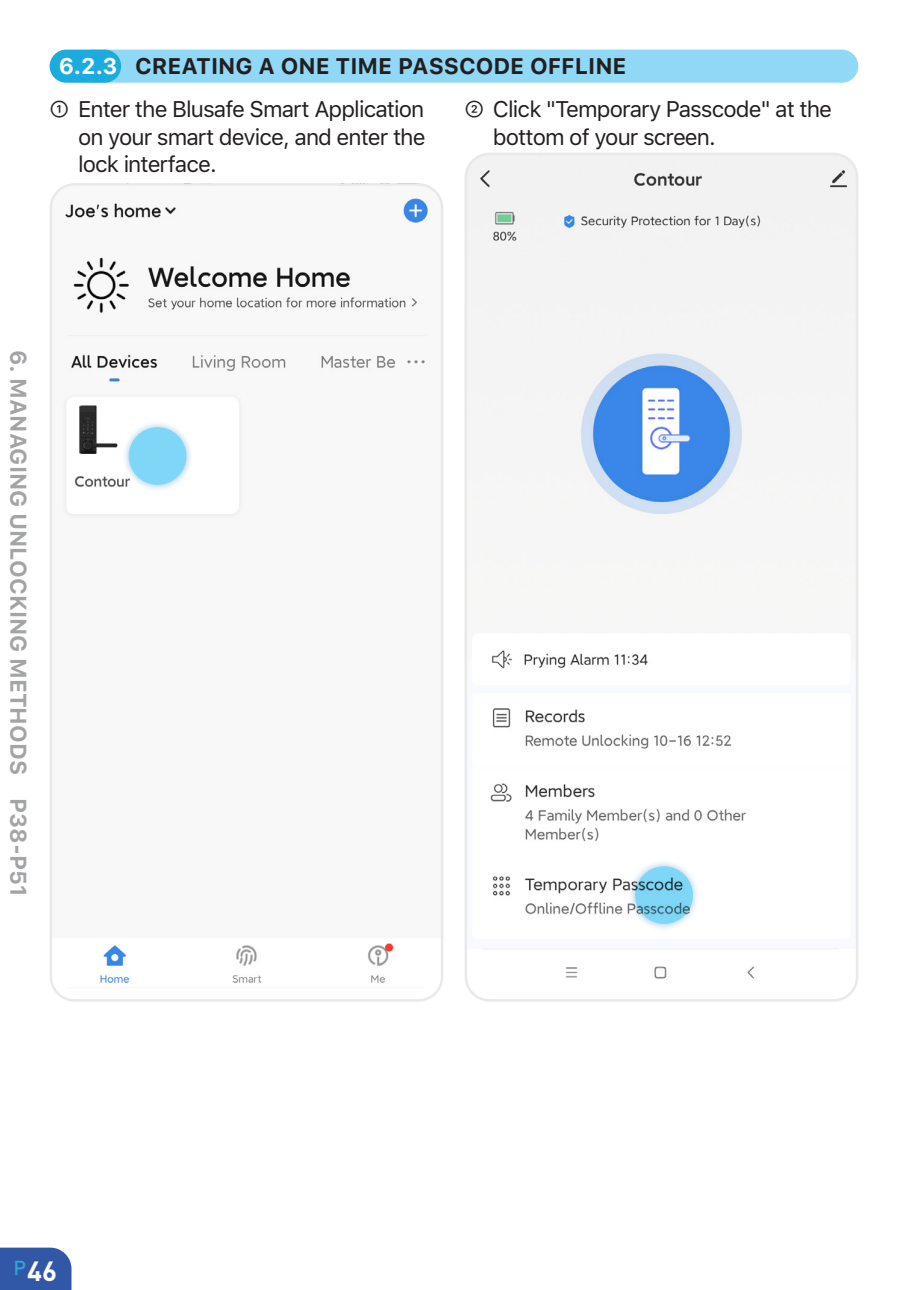
<style>
.page{position:relative;width:908px;height:1290px;background:#fff}
.page>*{position:absolute;margin:0;border:0;box-sizing:border-box;transform-origin:0 0}
.t1{font:700 27.5px "DIN";color:#fff}
.t2{font:22.5px/27.5px "SF Pro Text";letter-spacing:-.04em;color:#231f20;text-align:justify}
.页眉右{font:700 22.5px "SF Pro Text";color:#231f20}
.页眉左{font:700 22.5px "SF Pro Text";color:#a3a4a6}
.s1{color:#fff}
</style>
<div class="page">
<div style="left:0;top:1247px;width:71px;height:43px;background:#3058a7"></div>
<div style="left:76px;top:50px;width:781px;height:33px;background:#91d8f7;border-radius:17px"></div>
<div style="left:50px;top:50px;width:71px;height:33px;background:#1babde;border-radius:17px"></div>
<img style="left:50px;top:186px;width:393px;height:815px">
<div style="left:50px;top:183px;width:393px;height:818px;border:2px solid #e9e9e9;border-radius:24px"></div>
<img style="left:467px;top:153px;width:390px;height:842px">
<div style="left:464px;top:153px;width:393px;height:848px;border:2px solid #e9e9e9;border-radius:24px"></div>
<div style="left:121px;top:420px;width:73px;height:73px;background:#0070bd;opacity:.75"></div>
<div style="left:129px;top:427px;width:57px;height:58px;background:#80d6f7;border-radius:50%"></div>
<div style="left:627px;top:859px;width:73px;height:73px;background:#0070bd;opacity:.75"></div>
<svg style="left:635px;top:866px;width:57px;height:58px;fill:#7fd5f6"></svg>
<p class="页眉右" style="left:59px;top:53px;width:569px"><span class="s1">6.2.3</span> CREATING A ONE TIME PASSCODE OFFLINE</p>
<p class="t2" style="left:78px;top:95px;width:349px;text-indent:-28px">① Enter the Blusafe Smart Application on your smart device, and enter the lock interface.</p>
<p class="t2" style="left:492px;top:95px;width:340px;text-indent:-28px">② Click "Temporary Passcode" at the bottom of your screen.</p>
<p class="页眉左" style="left:32px;top:350px;width:547px;rotate:90deg">6. MANAGING UNLOCKING METHODS P38-P51</p>
<p class="t1" style="left:13px;top:1252px;width:45px"><sup>P</sup>46</p>
</div>
